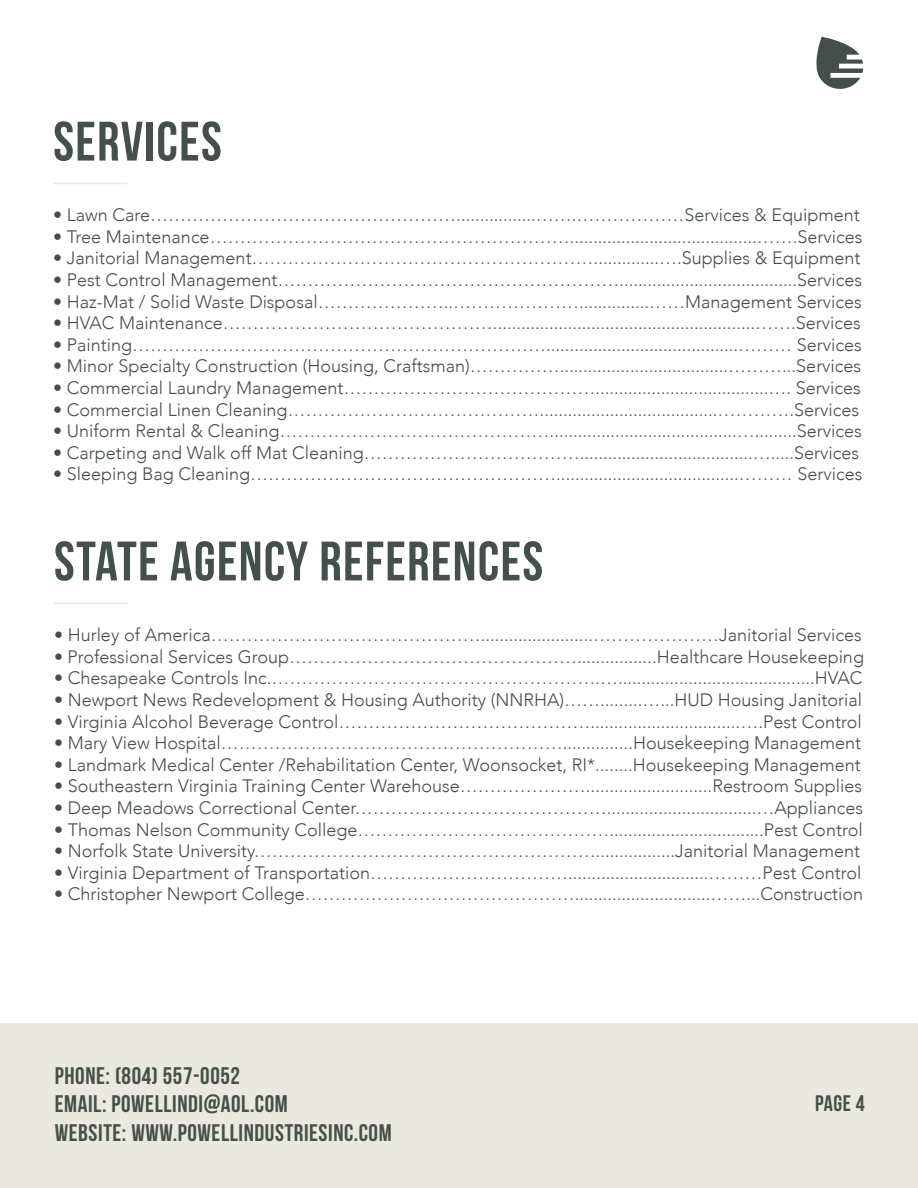
<style>
.page{position:relative;width:918px;height:1188px;background:#fff}
.page>*{position:absolute;margin:0;border:0;box-sizing:border-box;transform-origin:0 0}
.t1{font:55.5px "Bebas Neue";letter-spacing:.025em;color:#44504a}
.t2{font:24px/28.5px "Bebas Neue";letter-spacing:.025em;color:#44504a}
.t3{font:22.5px "Bebas Neue";color:#44504a}
.t4{font:300 18px "Avenir";color:#434e49}
</style>
<div class="page">
<hr style="left:53px;top:183px;width:74px;height:1px;background:#ebe9df">
<hr style="left:54px;top:603px;width:74px;height:1px;background:#ebe9df">
<svg style="left:816px;top:37px;width:47px;height:52px"></svg>
<div style="left:0;top:1023px;width:918px;height:165px;background:#ebe9df"></div>
<h1 class="t1" style="left:53px;top:111px;width:170px">SERVICES</h1>
<p class="t4" style="left:53px;top:204px;width:808px">• Lawn Care…………………………………………….................…….………………Services &amp; Equipment</p>
<p class="t4" style="left:53px;top:226px;width:811px">• Tree Maintenance……………………………………………………........................................…….Services</p>
<p class="t4" style="left:53px;top:248px;width:809px">• Janitorial Management…………………………………………………..............….Supplies &amp; Equipment</p>
<p class="t4" style="left:53px;top:269px;width:810px">• Pest Control Management…………………………………………………......................................Services</p>
<p class="t4" style="left:53px;top:291px;width:810px">• Haz-Mat / Solid Waste Disposal…………………..…………………...............……Management Services</p>
<p class="t4" style="left:53px;top:312px;width:809px">• HVAC Maintenance………………………………………........................................................…….Services</p>
<p class="t4" style="left:53px;top:334px;width:810px">• Painting…………………………………………………………….........................................……… Services</p>
<p class="t4" style="left:53px;top:356px;width:810px">• Minor Specialty Construction (Housing, Craftsman)……………....................................………...Services</p>
<p class="t4" style="left:53px;top:377px;width:809px">• Commercial Laundry Management…………………………………….....................................…. Services</p>
<p class="t4" style="left:53px;top:399px;width:807px">• Commercial Linen Cleaning……………………………………......................................………….Services</p>
<p class="t4" style="left:53px;top:420px;width:810px">• Uniform Rental &amp; Cleaning………………………………………........................................….........Services</p>
<p class="t4" style="left:53px;top:442px;width:808px">• Carpeting and Walk off Mat Cleaning……………………………….....................................….....Services</p>
<p class="t4" style="left:53px;top:464px;width:811px">• Sleeping Bag Cleaning…………………………………………….......................................……… Services</p>
<h1 class="t1" style="left:54px;top:531px;width:491px">STATE AGENCY REFERENCES</h1>
<p class="t4" style="left:54px;top:624px;width:809px">• Hurley of America………………………………………........................…………………Janitorial Services</p>
<p class="t4" style="left:54px;top:646px;width:812px">• Professional Services Group………………………………………….................Healthcare Housekeeping</p>
<p class="t4" style="left:54px;top:667px;width:810px">• Chesapeake Controls Inc.……………………………………………….…..........................................HVAC</p>
<p class="t4" style="left:54px;top:689px;width:810px">• Newport News Redevelopment &amp; Housing Authority (NNRHA)…….........…...HUD Housing Janitorial</p>
<p class="t4" style="left:54px;top:711px;width:809px">• Virginia Alcohol Beverage Control……………………………………................................….Pest Control</p>
<p class="t4" style="left:54px;top:732px;width:809px">• Mary View Hospital…………………………………………………...............Housekeeping Management</p>
<p class="t4" style="left:54px;top:754px;width:808px">• Landmark Medical Center /Rehabilitation Center, Woonsocket, RI*........Housekeeping Management</p>
<p class="t4" style="left:54px;top:775px;width:810px">• Southeastern Virginia Training Center Warehouse…………………...........................Restroom Supplies</p>
<p class="t4" style="left:54px;top:797px;width:811px">• Deep Meadows Correctional Center……………………………………................................…Appliances</p>
<p class="t4" style="left:54px;top:819px;width:810px">• Thomas Nelson Community College…………………………………….................................Pest Control</p>
<p class="t4" style="left:54px;top:840px;width:808px">• Norfolk State University………………………………………………….................Janitorial Management</p>
<p class="t4" style="left:54px;top:862px;width:809px">• Virginia Department of Transportation……………………………..............................………Pest Control</p>
<p class="t4" style="left:54px;top:883px;width:811px">• Christopher Newport College……………………………………….............................……...Construction</p>
<h2 class="t2" style="left:55px;top:1061px;width:338px">PHONE: (804) 557-0052<br>EMAIL: POWELLINDI@AOL.COM<br>WEBSITE: WWW.POWELLINDUSTRIESINC.COM</h2>
<p class="t3" style="left:815px;top:1091px;width:51px">PAGE 4</p>
</div>
